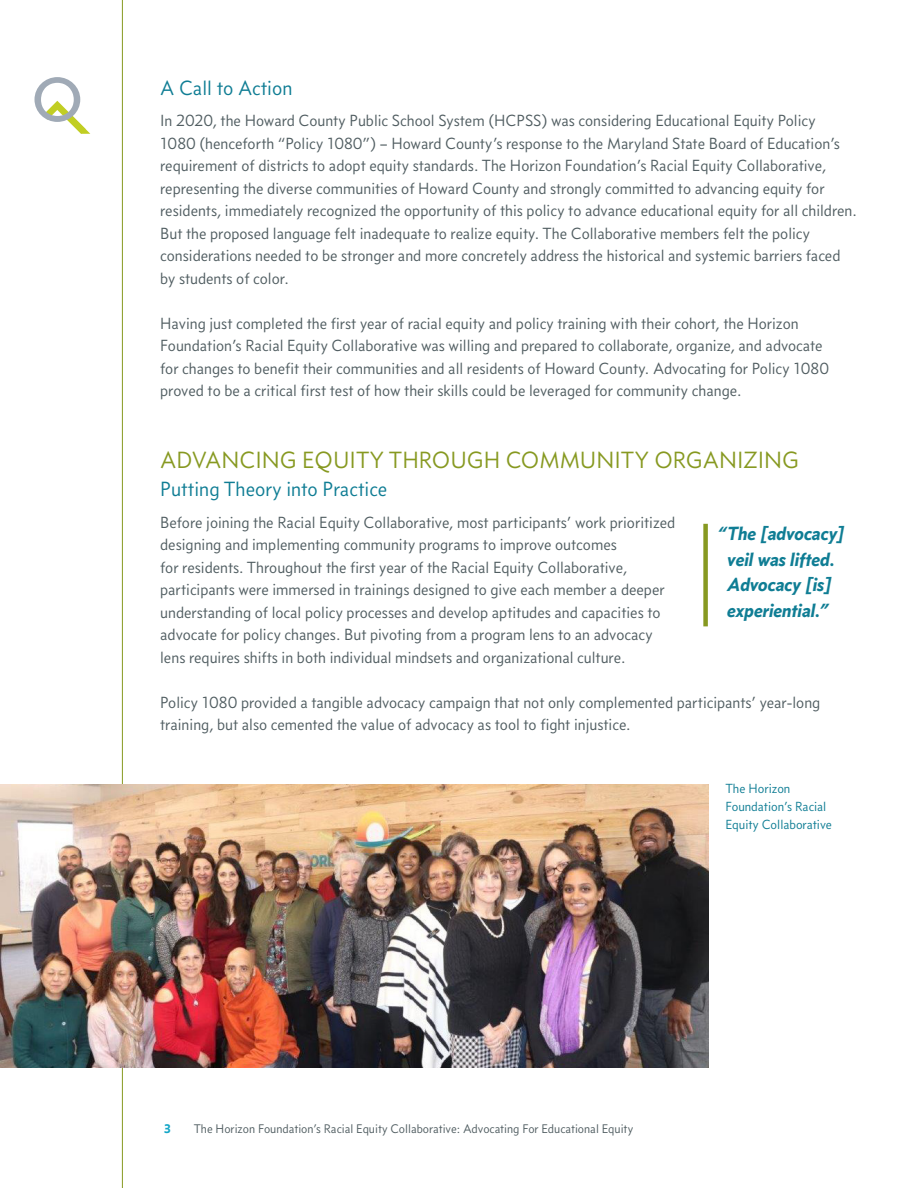
<style>
.page{position:relative;width:918px;height:1188px;background:#fff}
.page>*{position:absolute;margin:0;border:0;box-sizing:border-box;transform-origin:0 0}
.t1{font:24px "Concourse T3";color:#879921}
.t2{font:21px "Concourse T3";color:#0f7d94}
.t3{font:italic 700 19.5px/25.5px "Concourse T3";color:#0f7d94;text-align:center}
.t4{font:16.5px/22.5px "Concourse T3";color:#505d61}
.t5{font:13.5px/18px "Concourse T3";color:#0f7d94}
.t6{font:12.75px "Concourse T3";color:#505d61}
.t7{font:700 12.75px "Concourse C3";color:#14a6c7}
</style>
<div class="page">
<hr style="left:122px;top:0;width:1px;height:1188px;background:#879921">
<svg style="left:35px;top:77px;width:55px;height:57px"></svg>
<img style="left:0;top:785px;width:709px;height:282px">
<div style="left:703px;top:524px;width:5px;height:102px;background:#879921"></div>
<p class="t2" style="left:160px;top:76px;width:134px">A Call to Action</p>
<p class="t4" style="left:160px;top:109px;width:698px">In 2020, the Howard County Public School System (HCPSS) was considering Educational Equity Policy<br>1080 (henceforth “Policy 1080”) – Howard County’s response to the Maryland State Board of Education’s requirement of districts to adopt equity standards. The Horizon Foundation’s Racial Equity Collaborative, representing the diverse communities of Howard County and strongly committed to advancing equity for residents, immediately recognized the opportunity of this policy to advance educational equity for all children.<br>But the proposed language felt inadequate to realize equity. The Collaborative members felt the policy considerations needed to be stronger and more concretely address the historical and systemic barriers faced by students of color.</p>
<p class="t4" style="left:160px;top:312px;width:670px">Having just completed the first year of racial equity and policy training with their cohort, the Horizon Foundation’s Racial Equity Collaborative was willing and prepared to collaborate, organize, and advocate for changes to benefit their communities and all residents of Howard County. Advocating for Policy 1080 proved to be a critical first test of how their skills could be leveraged for community change.</p>
<p class="t1" style="left:160px;top:446px;width:641px">ADVANCING EQUITY THROUGH COMMUNITY ORGANIZING</p>
<p class="t2" style="left:160px;top:477px;width:229px">Putting Theory into Practice</p>
<p class="t4" style="left:160px;top:511px;width:517px">Before joining the Racial Equity Collaborative, most participants’ work prioritized designing and implementing community programs to improve outcomes<br>for residents. Throughout the first year of the Racial Equity Collaborative, participants were immersed in trainings designed to give each member a deeper understanding of local policy processes and develop aptitudes and capacities to advocate for policy changes. But pivoting from a program lens to an advocacy lens requires shifts in both individual mindsets and organizational culture.</p>
<p class="t4" style="left:160px;top:691px;width:662px">Policy 1080 provided a tangible advocacy campaign that not only complemented participants’ year-long training, but also cemented the value of advocacy as tool to fight injustice.</p>
<p class="t3" style="left:718px;top:520px;width:128px">“The [advocacy] veil was lifted.<br>Advocacy [is] experiential.”</p>
<p class="t5" style="left:725px;top:779px;width:108px">The Horizon<br>Foundation’s Racial<br>Equity Collaborative</p>
<p class="t7" style="left:164px;top:1121px;width:9px">3</p>
<p class="t6" style="left:194px;top:1121px;width:441px">The Horizon Foundation’s Racial Equity Collaborative: Advocating For Educational Equity</p>
</div>
